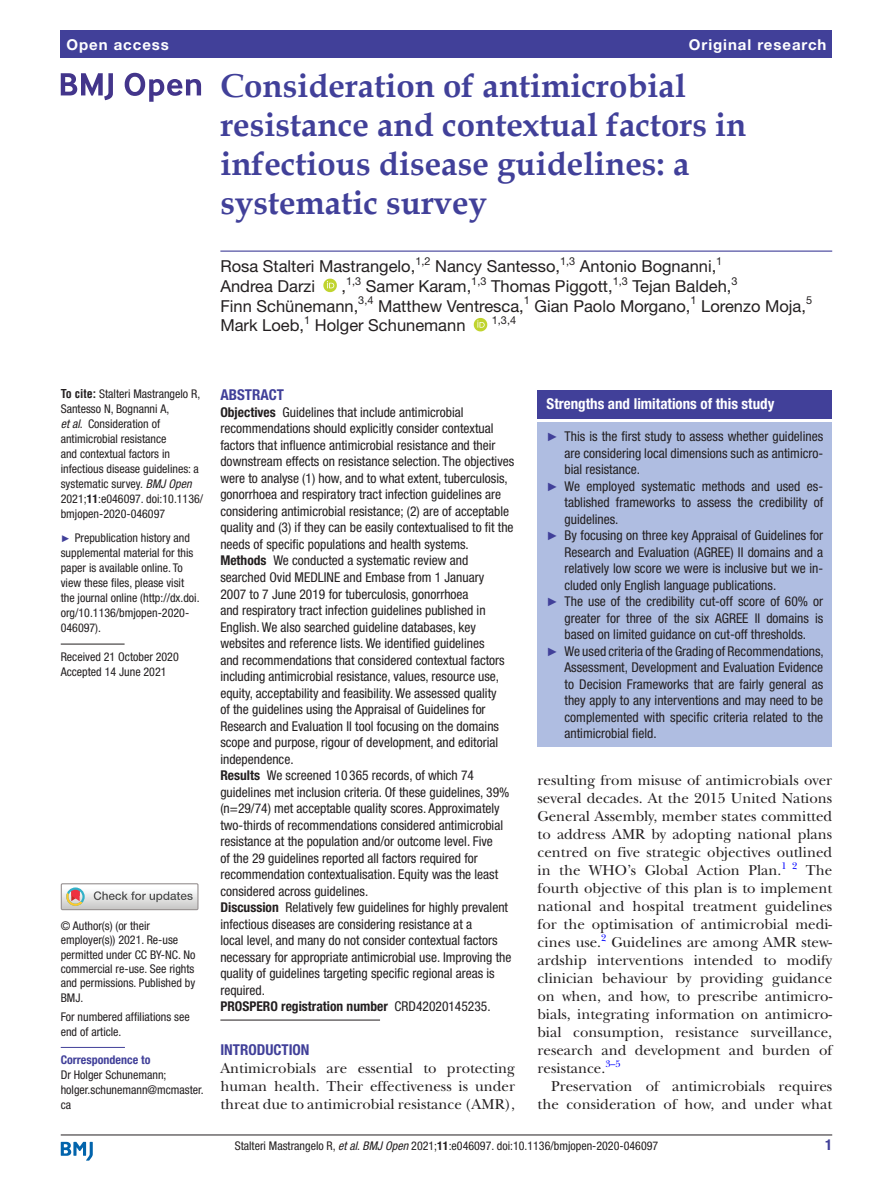
<style>
.page{position:relative;width:893px;height:1191px;background:#fff}
.page>*{position:absolute;margin:0;border:0;box-sizing:border-box;transform-origin:0 0}
.t1{font:700 33px/39px "Book Antiqua";color:#414099}
.t2{font:16.5px "Helvetica Neue LT Std";color:#231f20}
.t3{font:15px/18px "New Baskerville";color:#231f20;text-align:justify}
.t4{font:700 condensed 15px "Helvetica Neue LT Std";color:#fff}
.t5{font:700 15px "Helvetica Neue LT Std";letter-spacing:.065em;color:#fff}
.t6{font:700 condensed 15px "Helvetica Neue LT Std";color:#414099}
.t7{font:condensed 13.5px/16.5px "Helvetica Neue LT Std";color:#231f20}
.t8{font:condensed 12px/15px "Helvetica Neue LT Std";color:#231f20}
.t9{font:700 condensed 12px "Helvetica Neue LT Std";color:#414099}
.t10{font:10.95px "Helvetica Neue LT Std";color:#231f20}
.t11{font:9.9px "New Baskerville";color:#00f}
.s1{font-family:"Helvetica LT Std";font-weight:700}
.s2{font-style:italic}
.s3{font-weight:700}
.s4{font-family:"Arial";font-stretch:normal;font-size:9.75px;color:#414099}
.s5{font-family:"Arial";font-stretch:normal;font-size:12px;color:#414099}
</style>
<div class="page">
<hr style="left:61px;top:1134px;width:771px;height:1px;background:#231f20">
<svg style="left:61px;top:1141px;width:32px;height:19px"></svg>
<div style="left:61px;top:31px;width:771px;height:27px;background:#414099"></div>
<hr style="left:220px;top:250px;width:612px;height:2px;background:#414099">
<svg style="left:323px;top:279px;width:14px;height:13px"></svg>
<svg style="left:474px;top:318px;width:13px;height:13px"></svg>
<hr style="left:61px;top:643px;width:64px;height:1px;background:#231f20">
<hr style="left:61px;top:1047px;width:64px;height:1px;background:#414099">
<svg style="left:61px;top:73px;width:52px;height:27px"></svg>
<svg style="left:125px;top:73px;width:76px;height:29px"></svg>
<div style="left:61px;top:883px;width:138px;height:27px;border:1px solid #969090"></div>
<svg style="left:61px;top:883px;width:137px;height:26px"></svg>
<hr style="left:220px;top:1019px;width:160px;height:1px;background:#231f20">
<div style="left:538px;top:390px;width:294px;height:28px;background:#414099"></div>
<div style="left:538px;top:422px;width:294px;height:325px;background:#afbde1"></div>
<p class="t5" style="left:66px;top:35px;width:104px">Open access</p>
<p class="t5" style="left:689px;top:35px;width:139px">Original research</p>
<h1 class="t1" style="left:220px;top:66px;width:528px">Consideration of antimicrobial resistance and contextual factors in infectious disease guidelines: a systematic survey</h1>
<p class="t2" style="left:220px;top:257px;width:196px">Rosa Stalteri Mastrangelo,</p>
<p class="t10" style="left:415px;top:254px;width:17px">1,2</p>
<p class="t2" style="left:435px;top:257px;width:126px">Nancy Santesso,</p>
<p class="t10" style="left:560px;top:254px;width:17px">1,3</p>
<p class="t2" style="left:580px;top:257px;width:138px">Antonio Bognanni,</p>
<p class="t10" style="left:716px;top:254px;width:8px">1</p>
<p class="t2" style="left:220px;top:276px;width:96px">Andrea Darzi</p>
<p class="t2" style="left:341px;top:276px;width:6px">,</p>
<p class="t10" style="left:346px;top:274px;width:17px">1,3</p>
<p class="t2" style="left:366px;top:276px;width:107px">Samer Karam,</p>
<p class="t10" style="left:471px;top:274px;width:17px">1,3</p>
<p class="t2" style="left:491px;top:276px;width:123px">Thomas Piggott,</p>
<p class="t10" style="left:613px;top:274px;width:17px">1,3</p>
<p class="t2" style="left:632px;top:276px;width:101px">Tejan Baldeh,</p>
<p class="t10" style="left:731px;top:274px;width:8px">3</p>
<p class="t2" style="left:220px;top:296px;width:139px">Finn Schünemann,</p>
<p class="t10" style="left:358px;top:294px;width:17px">3,4</p>
<p class="t2" style="left:378px;top:296px;width:147px">Matthew Ventresca,</p>
<p class="t10" style="left:524px;top:294px;width:8px">1</p>
<p class="t2" style="left:534px;top:296px;width:157px">Gian Paolo Morgano,</p>
<p class="t10" style="left:690px;top:294px;width:8px">1</p>
<p class="t2" style="left:701px;top:296px;width:106px">Lorenzo Moja,</p>
<p class="t10" style="left:806px;top:294px;width:8px">5</p>
<p class="t2" style="left:220px;top:316px;width:85px">Mark Loeb,</p>
<p class="t10" style="left:304px;top:313px;width:8px">1</p>
<p class="t2" style="left:315px;top:316px;width:152px">Holger Schunemann</p>
<p class="t10" style="left:492px;top:313px;width:26px">1,3,4</p>
<p class="t8" style="left:61px;top:386px;width:144px"><span class="s1">To cite:</span> Stalteri Mastrangelo R,<br>Santesso N, Bognanni A,<br><span class="s2">et al</span>. Consideration of antimicrobial resistance<br>and contextual factors in infectious disease guidelines: a systematic survey. <span class="s2">BMJ Open<br></span>2021;<span class="s3">11</span>:e046097. doi:10.1136/ bmjopen-2020-046097</p>
<p class="t8" style="left:61px;top:530px;width:140px"><span class="s4">►</span> Prepublication history and supplemental material for this paper is available online. To view these files, please visit the journal online (http://dx.doi. org/10.1136/bmjopen-2020-<br>046097).</p>
<p class="t8" style="left:61px;top:649px;width:120px">Received 21 October 2020<br>Accepted 14 June 2021</p>
<p class="t8" style="left:61px;top:918px;width:136px;line-height:14.4px">© Author(s) (or their employer(s)) 2021. Re-use permitted under CC BY-NC. No commercial re-use. See rights and permissions. Published by<br>BMJ.</p>
<p class="t8" style="left:61px;top:1009px;width:130px">For numbered affiliations see end of article.</p>
<p class="t9" style="left:61px;top:1052px;width:91px">Correspondence to</p>
<p class="t8" style="left:61px;top:1067px;width:145px">Dr Holger Schunemann; holger.schunemann@mcmaster. ca</p>
<p class="t6" style="left:220px;top:386px;width:65px">ABSTRACT</p>
<p class="t7" style="left:220px;top:404px;width:295px"><span class="s3">Objectives</span> Guidelines that include antimicrobial recommendations should explicitly consider contextual factors that influence antimicrobial resistance and their downstream effects on resistance selection. The objectives were to analyse (1) how, and to what extent, tuberculosis, gonorrhoea and respiratory tract infection guidelines are considering antimicrobial resistance; (2) are of acceptable quality and (3) if they can be easily contextualised to fit the needs of specific populations and health systems.<br><span class="s3">Methods</span> We conducted a systematic review and searched Ovid MEDLINE and Embase from 1 January<br>2007 to 7 June 2019 for tuberculosis, gonorrhoea<br>and respiratory tract infection guidelines published in English. We also searched guideline databases, key websites and reference lists. We identified guidelines<br>and recommendations that considered contextual factors including antimicrobial resistance, values, resource use, equity, acceptability and feasibility. We assessed quality<br>of the guidelines using the Appraisal of Guidelines for Research and Evaluation II tool focusing on the domains scope and purpose, rigour of development, and editorial independence.<br><span class="s3">Results</span> We screened 10 365 records, of which 74 guidelines met inclusion criteria. Of these guidelines, 39% (n=29/74) met acceptable quality scores. Approximately two-thirds of recommendations considered antimicrobial resistance at the population and/or outcome level. Five<br>of the 29 guidelines reported all factors required for recommendation contextualisation. Equity was the least considered across guidelines.<br><span class="s3">Discussion</span> Relatively few guidelines for highly prevalent infectious diseases are considering resistance at a<br>local level, and many do not consider contextual factors necessary for appropriate antimicrobial use. Improving the quality of guidelines targeting specific regional areas is required.<br><span class="s3">PROSPERO registration number</span> CRD42020145235.</p>
<p class="t6" style="left:220px;top:1041px;width:91px">INTRODUCTION</p>
<p class="t3" style="left:220px;top:1059px;width:296px">Antimicrobials are essential to protecting human health. Their effectiveness is under threat due to antimicrobial resistance (AMR),</p>
<p class="t4" style="left:547px;top:395px;width:229px">Strengths and limitations of this study</p>
<p class="t7" style="left:547px;top:428px;width:278px"><span class="s5">►</span> This is the first study to assess whether guidelines</p>
<p class="t7" style="left:565px;top:444px;width:260px">are considering local dimensions such as antimicro-</p>
<p class="t7" style="left:565px;top:461px;width:77px">bial resistance.</p>
<p class="t7" style="left:547px;top:477px;width:278px"><span class="s5">►</span> We employed systematic methods and used es-</p>
<p class="t7" style="left:565px;top:494px;width:260px">tablished frameworks to assess the credibility of</p>
<p class="t7" style="left:565px;top:510px;width:55px">guidelines.</p>
<p class="t7" style="left:547px;top:527px;width:278px"><span class="s5">►</span> By focusing on three key Appraisal of Guidelines for</p>
<p class="t7" style="left:565px;top:543px;width:260px">Research and Evaluation (AGREE) II domains and a</p>
<p class="t7" style="left:565px;top:560px;width:260px">relatively low score we were is inclusive but we in-</p>
<p class="t7" style="left:565px;top:576px;width:213px">cluded only English language publications.</p>
<p class="t7" style="left:547px;top:593px;width:278px"><span class="s5">►</span> The use of the credibility cut-off score of 60% or</p>
<p class="t7" style="left:565px;top:609px;width:260px">greater for three of the six AGREE II domains is</p>
<p class="t7" style="left:565px;top:626px;width:243px">based on limited guidance on cut-off thresholds.</p>
<p class="t7" style="left:547px;top:642px;width:279px"><span class="s5">►</span> We used criteria of the Grading of Recommendations,</p>
<p class="t7" style="left:565px;top:659px;width:260px">Assessment, Development and Evaluation Evidence</p>
<p class="t7" style="left:565px;top:675px;width:260px">to Decision Frameworks that are fairly general as</p>
<p class="t7" style="left:565px;top:692px;width:260px">they apply to any interventions and may need to be</p>
<p class="t7" style="left:565px;top:708px;width:260px">complemented with specific criteria related to the</p>
<p class="t7" style="left:565px;top:725px;width:94px">antimicrobial field.</p>
<p class="t3" style="left:538px;top:771px;width:296px">resulting from misuse of antimicrobials over several decades. At the 2015 United Nations General Assembly, member states committed to address AMR by adopting national plans centred on five strategic objectives outlined in the WHO’s Global Action Plan.<sup>1</sup> <sup>2</sup></p>
<p class="t3" style="left:538px;top:861px;width:296px;text-indent:268px">The fourth objective of this plan is to implement national and hospital treatment guidelines for the optimisation of antimicrobial medi&shy;cines use.</p>
<p class="t11" style="left:601px;top:931px;width:7px">2</p>
<p class="t3" style="left:538px;top:933px;width:296px;text-indent:74px">Guidelines are among AMR stew&shy;ardship interventions intended to modify clinician behaviour by providing guidance on when, and how, to prescribe antimicro&shy;bials, integrating information on antimicro&shy;bial consumption, resistance surveillance, research and development and burden of resistance.<sup>3–5</sup></p>
<p class="t3" style="left:538px;top:1077px;width:296px;text-align:right">Preservation of antimicrobials requires the consideration of how, and under what</p>
<p class="t8" style="left:235px;top:1137px;width:425px">Stalteri Mastrangelo R, <span class="s2">et al</span>. <span class="s2">BMJ Open</span> 2021;<span class="s3">11</span>:e046097. doi:10.1136/bmjopen-2020-046097</p>
<p class="t6" style="left:825px;top:1135px;width:9px">1</p>
</div>
